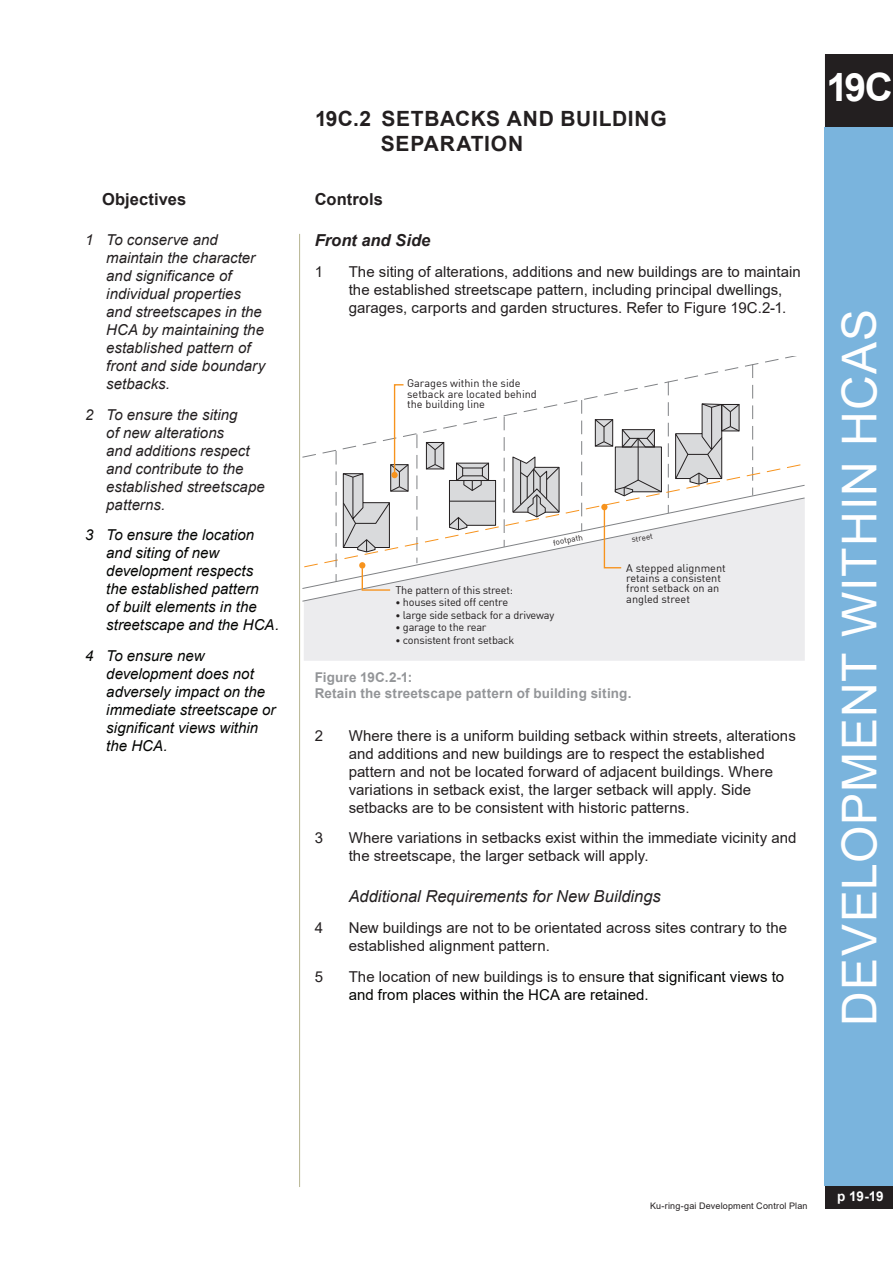
<style>
.page{position:relative;width:893px;height:1263px;background:#fff}
.page>*{position:absolute;margin:0;border:0;box-sizing:border-box;transform-origin:0 0}
.t1{font:48px "Arial";letter-spacing:.025em;color:#fff}
.t2{font:700 39px "Arial";color:#fff}
._2_head_C{font:700 21px "Arial";letter-spacing:.03em;color:#231f20}
._1c__body_subheading_italic{font:italic 16.5px "Arial";color:#231f20}
._1c__body_subheading_italic-2{font:italic 700 16.5px "Arial";color:#231f20}
._2a__title_heading{font:700 16.5px "Arial";letter-spacing:.005em;color:#231f20}
._1a__body{font:700 16.5px "Arial";letter-spacing:.005em;color:#231f20}
.t3{font:15px/18px "Arial";color:#231f20}
.t4{font:italic 15px/18px "Arial";color:#231f20}
.t5{font:italic 15px/18px "Arial";color:#040503}
.t6{font:15px/18px "Arial";color:#040503}
._1g__figure_label{font:700 13.5px "Arial";letter-spacing:.015em;color:#939598}
.t7{font:700 13.5px "Arial";color:#fff}
.t8{font:10.95px/10.4px "DIN";letter-spacing:-.015em;color:#231f20}
.t9{font:9px "Arial";letter-spacing:.02em;color:#231f20}
.t10{font:8.25px "DIN";color:#231f20}
.s1{font-size:9.6px}
.s2{color:#231f20}
</style>
<div class="page">
<div style="left:825px;top:54px;width:68px;height:74px;background:#231f20"></div>
<div style="left:825px;top:1186px;width:68px;height:23px;background:#231f20"></div>
<div style="left:825px;top:128px;width:68px;height:1058px;background:#7ab4dd"></div>
<div style="left:304px;top:602px;width:501px;height:59px;background:#ececee"></div>
<svg style="left:425px;top:458px;width:64px;height:5px"></svg>
<svg style="left:512px;top:458px;width:24px;height:5px"></svg>
<svg style="left:614px;top:458px;width:48px;height:5px"></svg>
<svg style="left:675px;top:458px;width:48px;height:5px"></svg>
<svg style="left:302px;top:357px;width:490px;height:101px"></svg>
<svg style="left:335px;top:463px;width:470px;height:35px"></svg>
<svg style="left:302px;top:498px;width:503px;height:104px"></svg>
<svg style="left:336px;top:383px;width:73px;height:208px"></svg>
<svg style="left:601px;top:504px;width:22px;height:65px"></svg>
<hr style="left:299px;top:234px;width:1px;height:953px;background:#b6b491">
<p class="_2_head_C" style="left:315px;top:104px;width:353px">19C.2 SETBACKS AND BUILDING</p>
<p class="_2_head_C" style="left:381px;top:129px;width:144px">SEPARATION</p>
<p class="_2a__title_heading" style="left:102px;top:187px;width:86px">Objectives</p>
<p class="_1a__body" style="left:315px;top:187px;width:70px">Controls</p>
<p class="t4" style="left:106px;top:231px;width:160px;text-indent:-21px">1 To conserve and maintain the character and significance of individual properties and streetscapes in the<br>HCA by maintaining the established pattern of front and side boundary setbacks.</p>
<p class="t4" style="left:106px;top:405px;width:160px;text-indent:-21px">2 To ensure the siting<br>of new alterations<br>and additions respect and contribute to the established streetscape patterns.</p>
<p class="t5" style="left:106px;top:526px;width:174px;text-indent:-21px">3 To ensure the location and siting of new development respects<br>the established pattern<br>of built elements in the streetscape and the HCA.</p>
<p class="t5" style="left:106px;top:647px;width:171px;text-indent:-21px">4 To ensure new development does not adversely impact on the immediate streetscape or significant views within the HCA.</p>
<p class="_1c__body_subheading_italic-2" style="left:315px;top:229px;width:117px">Front and Side</p>
<p class="t3" style="left:315px;top:262px;width:10px">1</p>
<p class="t3" style="left:349px;top:262px;width:454px">The siting of alterations, additions and new buildings are to maintain the established streetscape pattern, including principal dwellings, garages, carports and garden structures. Refer to Figure 19C.2-1.</p>
<p class="t8" style="left:407px;top:378px;width:131px">Garages within the side setback are located behind the building line</p>
<p class="t10" style="left:552px;top:537px;width:31px;rotate:-11deg">footpath</p>
<p class="t8" style="left:396px;top:584px;width:119px">The pattern of this street:</p>
<p class="t8" style="left:396px;top:597px;width:114px"><span class="s1">•</span> houses sited off centre</p>
<p class="t8" style="left:396px;top:609px;width:160px"><span class="s1">•</span> large side setback for a driveway</p>
<p class="t8" style="left:396px;top:622px;width:92px"><span class="s1">•</span> garage to the rear</p>
<p class="t8" style="left:396px;top:635px;width:120px"><span class="s1">•</span> consistent front setback</p>
<p class="t10" style="left:631px;top:534px;width:23px;rotate:-10deg">street</p>
<p class="t8" style="left:626px;top:562px;width:101px">A stepped alignment retains a consistent front setback on an angled street</p>
<p class="_1g__figure_label" style="left:315px;top:667px;width:99px">Figure 19C.2-1:</p>
<p class="_1g__figure_label" style="left:315px;top:684px;width:318px">Retain the streetscape pattern of building siting.</p>
<p class="t3" style="left:315px;top:726px;width:10px">2</p>
<p class="t3" style="left:349px;top:726px;width:449px">Where there is a uniform building setback within streets, alterations and additions and new buildings are to respect the established pattern and not be located forward of adjacent buildings. Where variations in setback exist, the larger setback will apply. Side setbacks are to be consistent with historic patterns.</p>
<p class="t3" style="left:315px;top:829px;width:10px">3</p>
<p class="t3" style="left:349px;top:829px;width:449px">Where variations in setbacks exist within the immediate vicinity and the streetscape, the larger setback will apply.</p>
<p class="_1c__body_subheading_italic" style="left:349px;top:886px;width:313px">Additional Requirements for New Buildings</p>
<p class="t3" style="left:315px;top:919px;width:10px">4</p>
<p class="t3" style="left:349px;top:919px;width:440px">New buildings are not to be orientated across sites contrary to the established alignment pattern.</p>
<p class="t3" style="left:315px;top:967px;width:10px">5</p>
<p class="t6" style="left:349px;top:967px;width:437px"><span class="s2">The location of new buildings is to ensu</span>re that significant views to and from places within the HCA are retained.</p>
<h2 class="t2" style="left:826px;top:60px;width:68px">19C</h2>
<h1 class="t1" style="left:826px;top:1026px;width:718px;rotate:-90deg">DEVELOPMENT WITHIN HCAS</h1>
<p class="t9" style="left:650px;top:1199px;width:159px">Ku-ring-gai Development Control Plan</p>
<p class="t7" style="left:837px;top:1187px;width:48px">p 19-19</p>
</div>
